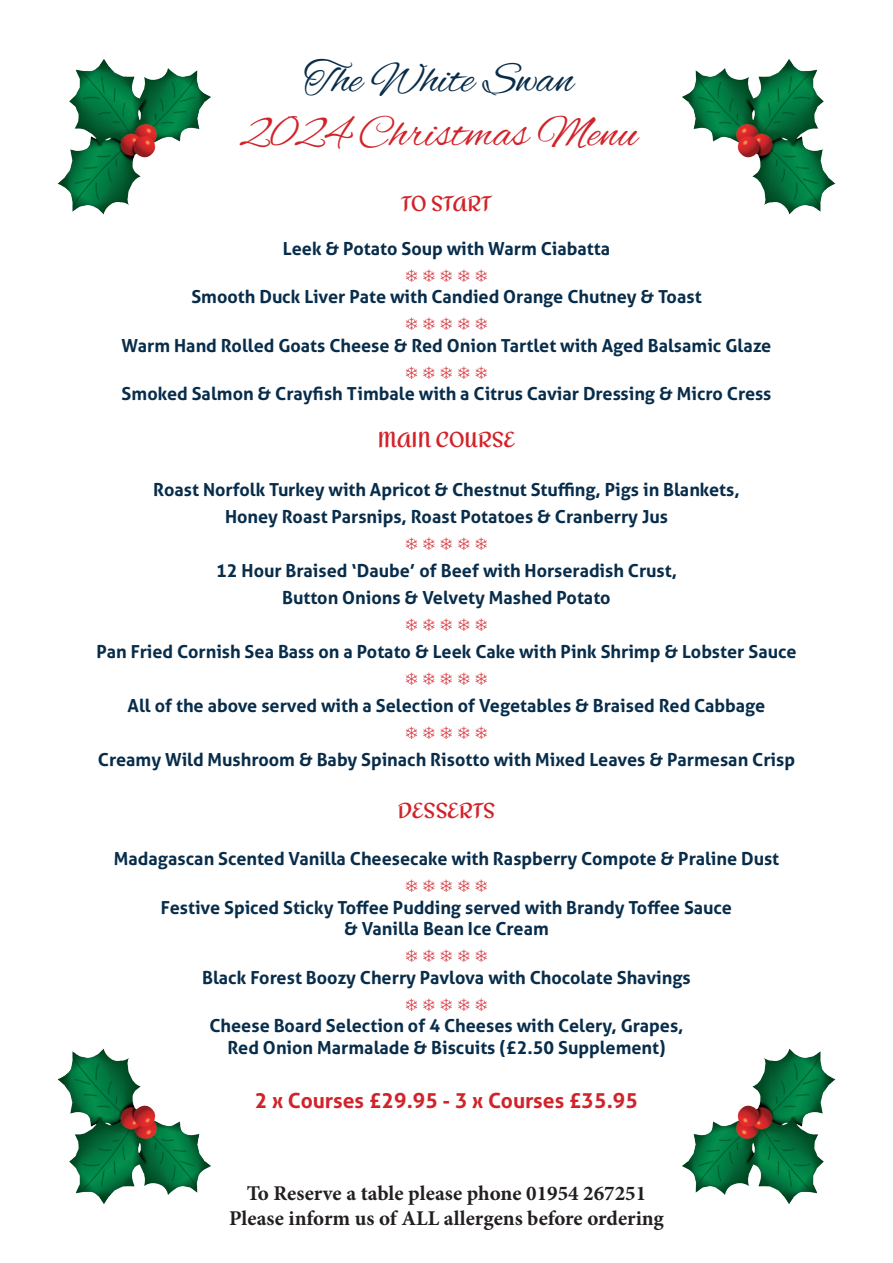
<style>
.page{position:relative;width:893px;height:1263px;background:#fff}
.page>*{position:absolute;margin:0;border:0;box-sizing:border-box;transform-origin:0 0}
.t1{font:45px "Alex Brush";color:#d1232a}
.t2{font:45px "Alex Brush";color:#082d4b}
.t3{font:700 21px/25.2px "Minion Pro";color:#231f20;text-align:center}
.t4{font:700 21px "Aller";color:#d1232a}
.t5{font:700 21px "Amita";letter-spacing:.01em;color:#d1232a}
.t6{font:700 18px/27px "Aller";color:#082d4b;text-align:center}
</style>
<div class="page">
<img style="left:682px;top:59px;width:154px;height:156px">
<img style="left:682px;top:1048px;width:154px;height:156px">
<img style="left:57px;top:59px;width:154px;height:156px">
<img style="left:57px;top:1048px;width:154px;height:156px">
<h1 class="t2" style="left:304px;top:54px;width:271px">The White Swan</h1>
<h1 class="t1" style="left:240px;top:108px;width:399px">2024 Christmas Menu</h1>
<p class="t5" style="left:401px;top:192px;width:92px">TO START</p>
<p class="t6" style="left:283px;top:234px;width:329px">Leek &amp; Potato Soup with Warm Ciabatta</p>
<p class="t6" style="left:191px;top:283px;width:512px">Smooth Duck Liver Pate with Candied Orange Chutney &amp; Toast</p>
<p class="t6" style="left:122px;top:332px;width:651px">Warm Hand Rolled Goats Cheese &amp; Red Onion Tartlet with Aged Balsamic Glaze</p>
<p class="t6" style="left:122px;top:380px;width:651px">Smoked Salmon &amp; Crayfish Timbale with a Citrus Caviar Dressing &amp; Micro Cress</p>
<p class="t5" style="left:378px;top:428px;width:139px">MAIN COURSE</p>
<p class="t6" style="left:153px;top:476px;width:588px">Roast Norfolk Turkey with Apricot &amp; Chestnut Stuffing, Pigs in Blankets,<br>Honey Roast Parsnips, Roast Potatoes &amp; Cranberry Jus</p>
<p class="t6" style="left:216px;top:557px;width:462px">12 Hour Braised ‘Daube’ of Beef with Horseradish Crust,<br>Button Onions &amp; Velvety Mashed Potato</p>
<p class="t6" style="left:97px;top:638px;width:701px">Pan Fried Cornish Sea Bass on a Potato &amp; Leek Cake with Pink Shrimp &amp; Lobster Sauce</p>
<p class="t6" style="left:128px;top:692px;width:639px">All of the above served with a Selection of Vegetables &amp; Braised Red Cabbage</p>
<p class="t6" style="left:98px;top:746px;width:698px">Creamy Wild Mushroom &amp; Baby Spinach Risotto with Mixed Leaves &amp; Parmesan Crisp</p>
<p class="t5" style="left:398px;top:798px;width:99px">DESSERTS</p>
<p class="t6" style="left:114px;top:845px;width:667px">Madagascan Scented Vanilla Cheesecake with Raspberry Compote &amp; Praline Dust</p>
<p class="t6" style="left:161px;top:896px;width:572px;line-height:21.6px">Festive Spiced Sticky Toffee Pudding served with Brandy Toffee Sauce &amp; Vanilla Bean Ice Cream</p>
<p class="t6" style="left:202px;top:963px;width:490px">Black Forest Boozy Cherry Pavlova with Chocolate Shavings</p>
<p class="t6" style="left:209px;top:1015px;width:475px;line-height:21.6px">Cheese Board Selection of 4 Cheeses with Celery, Grapes,<br>Red Onion Marmalade &amp; Biscuits (£2.50 Supplement)</p>
<p class="t4" style="left:255px;top:1087px;width:385px">2 x Courses £29.95 - 3 x Courses £35.95</p>
<p class="t3" style="left:229px;top:1180px;width:436px">To Reserve a table please phone 01954 267251<br>Please inform us of ALL allergens before ordering</p>
</div>
